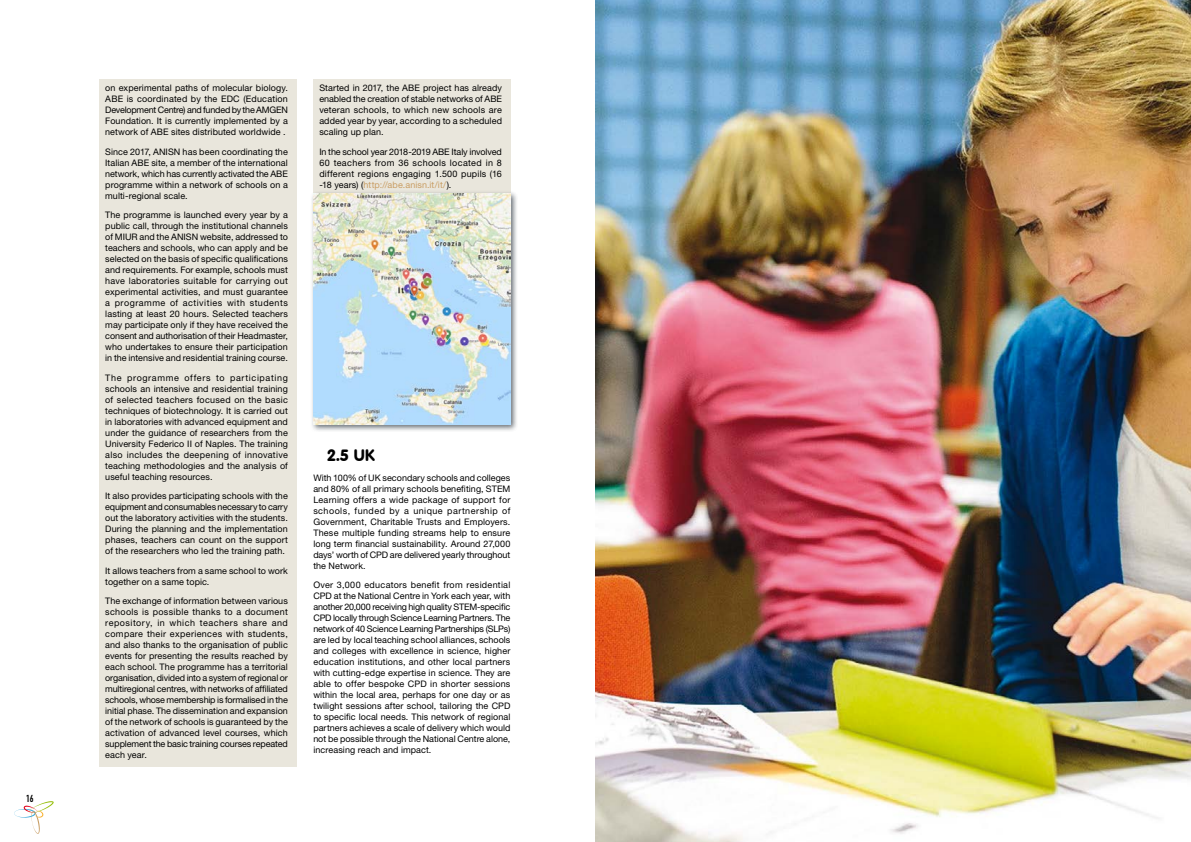
<style>
.page{position:relative;width:1191px;height:842px;background:#fff}
.page>*{position:absolute;margin:0;border:0;box-sizing:border-box;transform-origin:0 0}
.t1{font:16px "VAG Rounded BT";color:#000}
.t2{font:10px "DIN Engschrift Std";color:#000}
.t3{font:9px/11px "Helvetica Neue LT Std";letter-spacing:.01em;color:#000;text-align:justify}
.s1{color:#c99e64}
</style>
<div class="page">
<svg style="left:14px;top:801px;width:40px;height:33px"></svg>
<div style="left:99px;top:79px;width:197px;height:65px;background:#e9e6dc"></div>
<div style="left:99px;top:143px;width:197px;height:64px;background:#e9e6dc"></div>
<div style="left:99px;top:206px;width:197px;height:164px;background:#e9e6dc"></div>
<div style="left:99px;top:369px;width:197px;height:119px;background:#e9e6dc"></div>
<div style="left:99px;top:487px;width:197px;height:76px;background:#e9e6dc"></div>
<div style="left:99px;top:562px;width:197px;height:31px;background:#e9e6dc"></div>
<div style="left:99px;top:592px;width:197px;height:175px;background:#e9e6dc"></div>
<div style="left:313px;top:79px;width:197px;height:65px;background:#e9e6dc"></div>
<div style="left:313px;top:143px;width:197px;height:53px;background:#e9e6dc"></div>
<div style="left:310px;top:190px;width:208px;height:242px;background:#353f48;opacity:.75"></div>
<img style="left:313px;top:193px;width:197px;height:231px">
<img style="left:595px;top:0;width:596px;height:842px">
<p class="t2" style="left:26px;top:793px;width:9px">16</p>
<p class="t3" style="left:105px;top:83px;width:184px">on experimental paths of molecular biology.<br>ABE is coordinated by the EDC (Education Development Centre) and funded by the AMGEN Foundation. It is currently implemented by a network of ABE sites distributed worldwide .</p>
<p class="t3" style="left:105px;top:146px;width:184px">Since 2017, ANISN has been coordinating the Italian ABE site, a member of the international network, which has currently activated the ABE programme within a network of schools on a multi-regional scale.</p>
<p class="t3" style="left:105px;top:210px;width:184px">The programme is launched every year by a public call, through the institutional channels of MIUR and the ANISN website, addressed to teachers and schools, who can apply and be selected on the basis of specific qualifications and requirements. For example, schools must have laboratories suitable for carrying out experimental activities, and must guarantee a programme of activities with students lasting at least 20 hours. Selected teachers may participate only if they have received the consent and authorisation of their Headmaster, who undertakes to ensure their participation in the intensive and residential training course.</p>
<p class="t3" style="left:105px;top:372px;width:184px">The programme offers to participating schools an intensive and residential training of selected teachers focused on the basic techniques of biotechnology. It is carried out in laboratories with advanced equipment and under the guidance of researchers from the University Federico II of Naples. The training also includes the deepening of innovative teaching methodologies and the analysis of useful teaching resources.</p>
<p class="t3" style="left:105px;top:491px;width:184px">It also provides participating schools with the equipment and consumables necessary to carry out the laboratory activities with the students.<br>During the planning and the implementation phases, teachers can count on the support of the researchers who led the training path.</p>
<p class="t3" style="left:105px;top:565px;width:184px">It allows teachers from a same school to work together on a same topic.</p>
<p class="t3" style="left:105px;top:596px;width:184px">The exchange of information between various schools is possible thanks to a document repository, in which teachers share and compare their experiences with students, and also thanks to the organisation of public events for presenting the results reached by each school. The programme has a territorial organisation, divided into a system of regional or multiregional centres, with networks of affiliated schools, whose membership is formalised in the initial phase. The dissemination and expansion of the network of schools is guaranteed by the activation of advanced level courses, which supplement the basic training courses repeated each year.</p>
<p class="t3" style="left:319px;top:83px;width:184px">Started in 2017, the ABE project has already enabled the creation of stable networks of ABE veteran schools, to which new schools are added year by year, according to a scheduled scaling up plan.</p>
<p class="t3" style="left:319px;top:146px;width:184px">In the school year 2018-2019 ABE Italy involved 60 teachers from 36 schools located in 8 different regions engaging 1.500 pupils (16 -18 years) (<span class="s1">http://abe.anisn.it/it/</span>).</p>
<h1 class="t1" style="left:327px;top:445px;width:49px">2.5 UK</h1>
<p class="t3" style="left:313px;top:472px;width:199px">With 100% of UK secondary schools and colleges and 80% of all primary schools benefiting, STEM Learning offers a wide package of support for schools, funded by a unique partnership of Government, Charitable Trusts and Employers.<br>These multiple funding streams help to ensure long term financial sustainability. Around 27,000 days’ worth of CPD are delivered yearly throughout the Network.</p>
<p class="t3" style="left:313px;top:579px;width:199px">Over 3,000 educators benefit from residential CPD at the National Centre in York each year, with another 20,000 receiving high quality STEM-specific CPD locally through Science Learning Partners. The network of 40 Science Learning Partnerships (SLPs) are led by local teaching school alliances, schools and colleges with excellence in science, higher education institutions, and other local partners with cutting-edge expertise in science. They are able to offer bespoke CPD in shorter sessions within the local area, perhaps for one day or as twilight sessions after school, tailoring the CPD to specific local needs. This network of regional partners achieves a scale of delivery which would not be possible through the National Centre alone, increasing reach and impact.</p>
</div>
